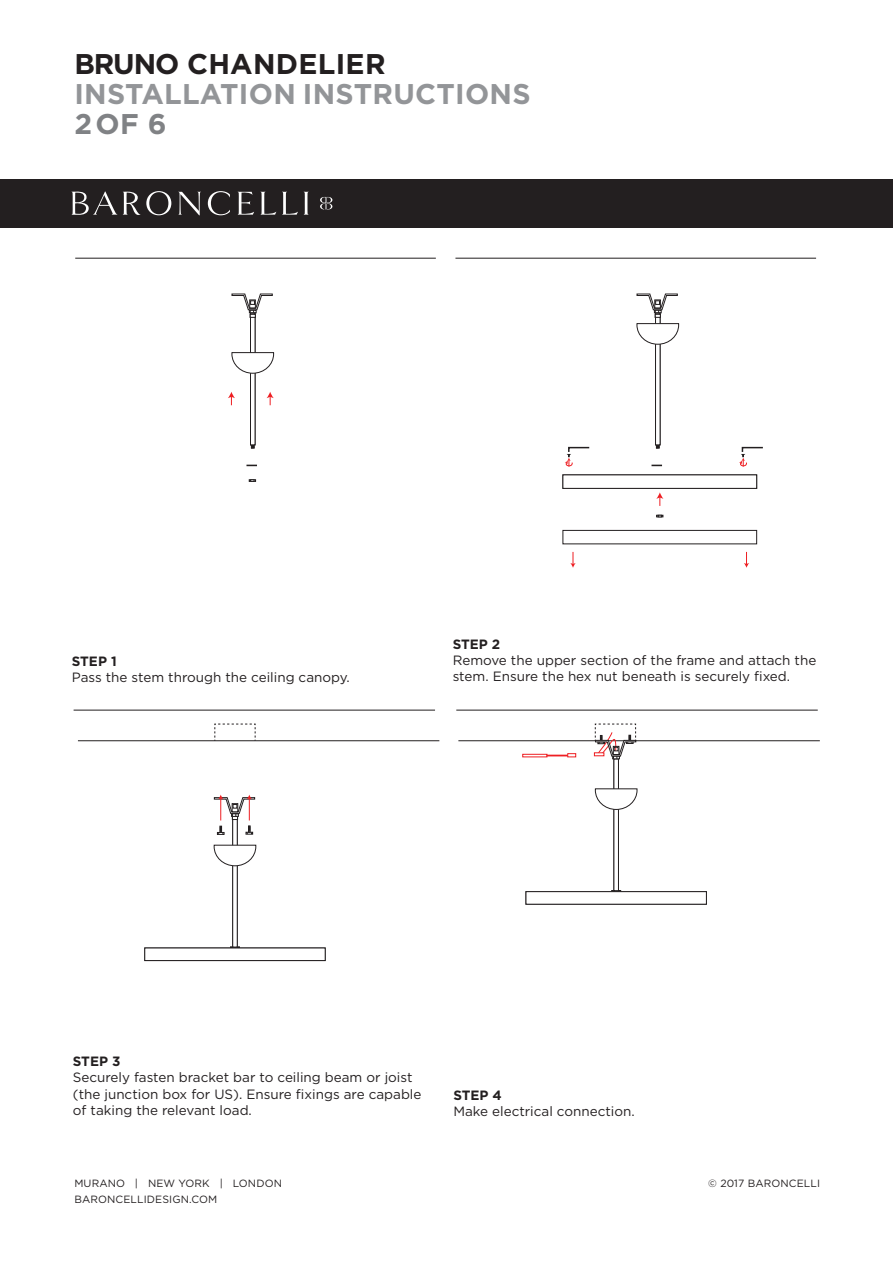
<style>
.page{position:relative;width:893px;height:1263px;background:#fff}
.page>*{position:absolute;margin:0;border:0;box-sizing:border-box;transform-origin:0 0}
.t1{font:700 28.5px "Gotham";letter-spacing:.01em;color:#939598}
.t2{font:700 28.5px "Gotham";letter-spacing:.01em;color:#231f20}
.t3{font:700 28.5px "Gotham";color:#808285}
.t4{font:13.5px/16.2px "Gotham";color:#231f20}
.t5{font:700 13.5px "Gotham";color:#231f20}
.t6{font:10.5px/16.5px "Gotham";letter-spacing:.01em;color:#231f20}
</style>
<div class="page">
<div style="left:0;top:179px;width:892px;height:49px;background:#231f20"></div>
<svg style="left:71px;top:191px;width:261px;height:24px"></svg>
<hr style="left:456px;top:710px;width:362px;height:1px;background:#231f20">
<hr style="left:74px;top:710px;width:361px;height:1px;background:#231f20">
<svg style="left:267px;top:392px;width:7px;height:13px"></svg>
<svg style="left:228px;top:392px;width:7px;height:13px"></svg>
<svg style="left:249px;top:479px;width:7px;height:3px"></svg>
<hr style="left:75px;top:258px;width:361px;height:1px;background:#231f20">
<hr style="left:455px;top:258px;width:361px;height:1px;background:#231f20">
<hr style="left:255px;top:740px;width:184px;height:1px;background:#231f20">
<hr style="left:78px;top:740px;width:177px;height:1px;background:#231f20">
<svg style="left:214px;top:724px;width:42px;height:17px"></svg>
<div style="left:145px;top:948px;width:180px;height:13px;background:#fff;border:1px solid #231f20"></div>
<svg style="left:233px;top:820px;width:4px;height:127px"></svg>
<svg style="left:214px;top:845px;width:42px;height:21px"></svg>
<svg style="left:217px;top:826px;width:7px;height:9px"></svg>
<svg style="left:246px;top:826px;width:7px;height:8px"></svg>
<hr style="left:636px;top:740px;width:184px;height:1px;background:#231f20">
<hr style="left:458px;top:740px;width:178px;height:1px;background:#231f20">
<div style="left:526px;top:891px;width:181px;height:13px;background:#fff;border:1px solid #231f20"></div>
<svg style="left:614px;top:759px;width:5px;height:132px"></svg>
<svg style="left:595px;top:788px;width:42px;height:22px"></svg>
<div style="left:522px;top:754px;width:25px;height:3px;background:#fff;border:1px solid #ee1f23"></div>
<svg style="left:547px;top:753px;width:29px;height:4px"></svg>
<svg style="left:250px;top:318px;width:5px;height:127px"></svg>
<svg style="left:232px;top:352px;width:42px;height:22px"></svg>
<svg style="left:232px;top:294px;width:41px;height:24px"></svg>
<svg style="left:656px;top:492px;width:7px;height:14px"></svg>
<svg style="left:656px;top:515px;width:7px;height:2px"></svg>
<div style="left:563px;top:475px;width:194px;height:14px;background:#fff;border:1px solid #231f20"></div>
<div style="left:563px;top:530px;width:194px;height:14px;background:#fff;border:1px solid #231f20"></div>
<svg style="left:739px;top:446px;width:24px;height:21px"></svg>
<svg style="left:565px;top:446px;width:25px;height:21px"></svg>
<svg style="left:744px;top:552px;width:5px;height:16px"></svg>
<svg style="left:570px;top:552px;width:6px;height:16px"></svg>
<svg style="left:655px;top:345px;width:5px;height:100px"></svg>
<svg style="left:637px;top:294px;width:42px;height:51px"></svg>
<svg style="left:214px;top:795px;width:41px;height:25px"></svg>
<svg style="left:595px;top:723px;width:41px;height:36px"></svg>
<h1 class="t2" style="left:74px;top:47px;width:313px">BRUNO CHANDELIER</h1>
<h1 class="t1" style="left:74px;top:77px;width:458px">INSTALLATION INSTRUCTIONS</h1>
<h1 class="t3" style="left:74px;top:107px;width:94px">2OF 6</h1>
<p class="t5" style="left:72px;top:653px;width:46px">STEP 1</p>
<p class="t4" style="left:72px;top:669px;width:280px">Pass the stem through the ceiling canopy.</p>
<p class="t5" style="left:453px;top:636px;width:49px">STEP 2</p>
<p class="t4" style="left:453px;top:652px;width:365px">Remove the upper section of the frame and attach the stem. Ensure the hex nut beneath is securely fixed.</p>
<p class="t5" style="left:73px;top:1053px;width:49px">STEP 3</p>
<p class="t4" style="left:73px;top:1069px;width:350px">Securely fasten bracket bar to ceiling beam or joist (the junction box for US). Ensure fixings are capable of taking the relevant load.</p>
<p class="t5" style="left:453px;top:1087px;width:50px">STEP 4</p>
<p class="t4" style="left:453px;top:1103px;width:183px">Make electrical connection.</p>
<p class="t6" style="left:74px;top:1175px;width:209px">MURANO | NEW YORK | LONDON<br>BARONCELLIDESIGN.COM</p>
<p class="t6" style="left:708px;top:1175px;width:113px">© 2017 BARONCELLI</p>
</div>
